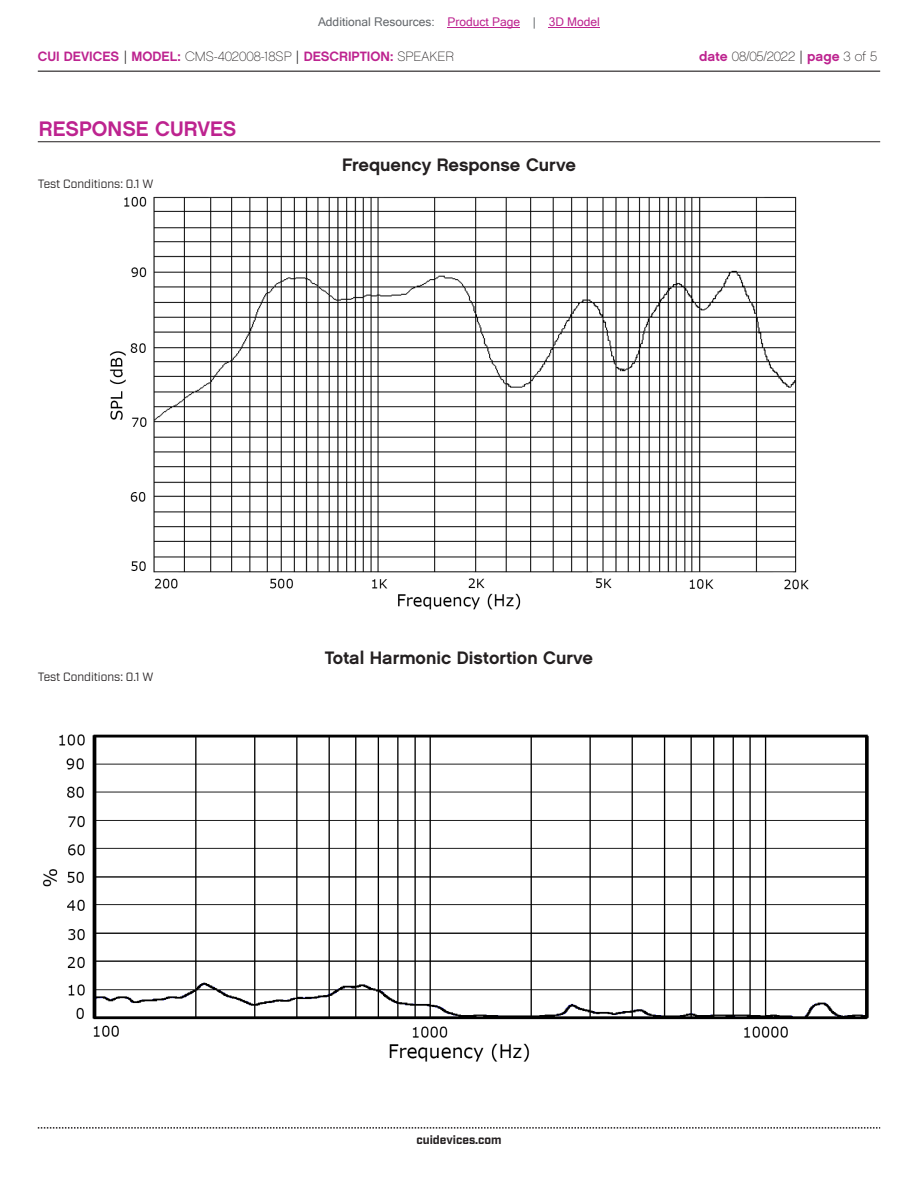
<style>
.page{position:relative;width:918px;height:1188px;background:#fff}
.page>*{position:absolute;margin:0;border:0;box-sizing:border-box;transform-origin:0 0}
.t1{font:21px "Chalet New York Nineteen Sixty";color:#bd238f}
.t2{font:18px "Chalet New York Nineteen Sixty";color:#231f20}
.t3{font:13.5px "Chalet New York Nineteen Sixty";color:#bd238f}
.t4{font:13.5px "Chalet Paris Nineteen Sixty";letter-spacing:-.005em;color:#231f20}
.t5{font:12px "Microsoft Sans Serif";color:#63676b}
.t6{font:12px "Industry";color:#231f20}
.t7{font:700 12px "Industry";color:#231f20}
.s1{color:#bd238f}
.s2{font-family:"Industry";color:#231f20}
.s3{font-family:"Chalet Paris Nineteen Sixty";color:#231f20}
.s4{font-family:"Chalet New York Nineteen Sixty";color:#bd238f}
.s5{font-family:"Industry"}
</style>
<div class="page">
<hr style="left:38px;top:71px;width:842px;height:1px;background:#231f20">
<svg style="left:38px;top:1127px;width:842px;height:2px"></svg>
<img style="left:110px;top:196px;width:699px;height:414px">
<hr style="left:38px;top:141px;width:842px;height:1px;background:#231f20">
<img style="left:43px;top:734px;width:826px;height:328px">
<hr style="left:448px;top:27px;width:72px;height:1px;background:#bd238f">
<hr style="left:549px;top:27px;width:51px;height:1px;background:#bd238f">
<p class="t5" style="left:318px;top:15px;width:283px">Additional Resources: <span class="s1">Product Page</span> | <span class="s1">3D Model</span></p>
<p class="t3" style="left:38px;top:47px;width:418px">CUI DEVICES <span class="s2">|</span> MODEL: <span class="s3">CMS-402008-18SP</span> <span class="s2">|</span> DESCRIPTION: <span class="s3">SPEAKER</span></p>
<p class="t4" style="left:699px;top:48px;width:179px"><span class="s4">date</span> 08/05/2022 <span class="s5">|</span> <span class="s4">page</span> 3 of 5</p>
<h1 class="t1" style="left:39px;top:115px;width:199px">RESPONSE CURVES</h1>
<p class="t6" style="left:38px;top:176px;width:117px">Test Conditions: 0.1 W</p>
<h2 class="t2" style="left:342px;top:153px;width:235px">Frequency Response Curve</h2>
<p class="t6" style="left:38px;top:669px;width:117px">Test Conditions: 0.1 W</p>
<h2 class="t2" style="left:325px;top:646px;width:270px">Total Harmonic Distortion Curve</h2>
<p class="t7" style="left:416px;top:1132px;width:87px">cuidevices.com</p>
</div>
